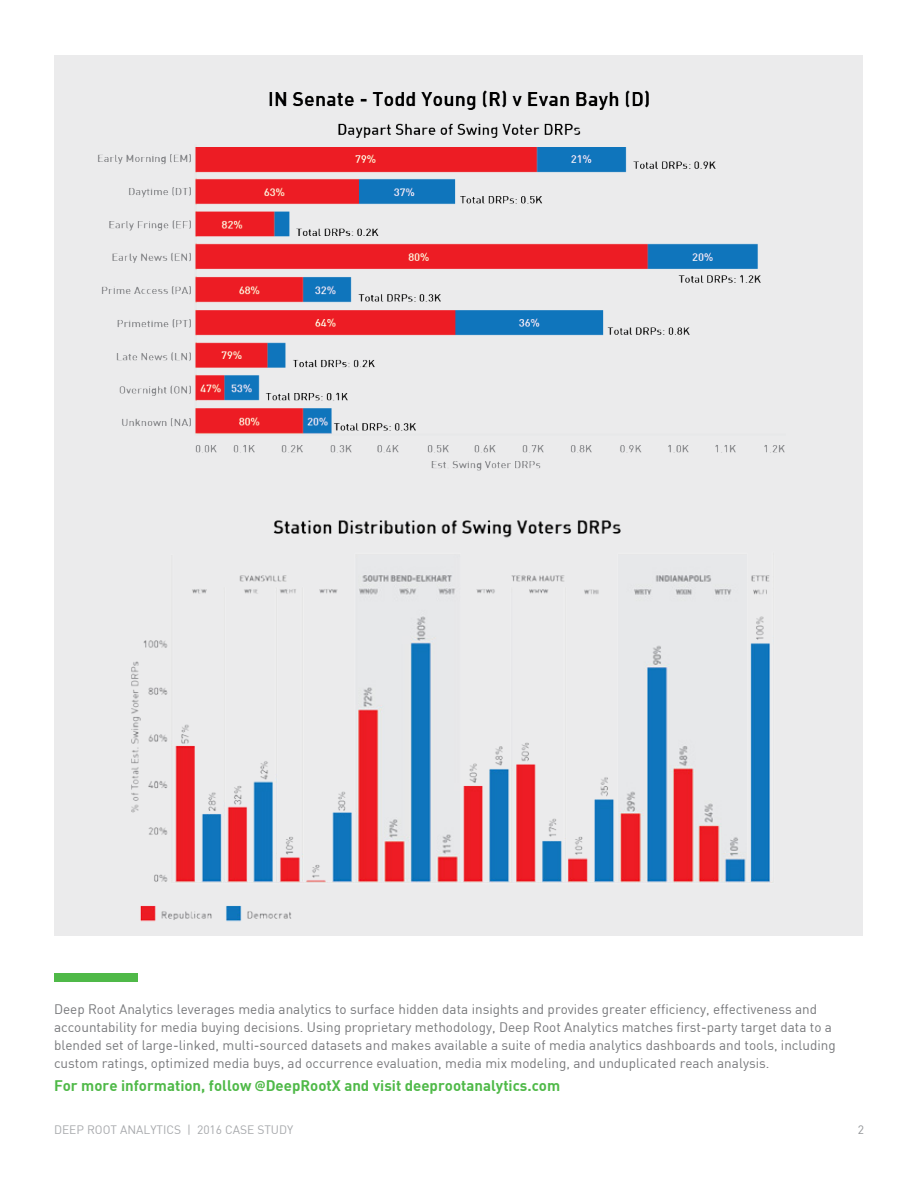
<style>
.page{position:relative;width:918px;height:1188px;background:#fff}
.page>*{position:absolute;margin:0;border:0;box-sizing:border-box;transform-origin:0 0}
.t1{font:700 15px "DIN";color:#4fb948}
.t2{font:13.5px/18px "DIN";color:#77787b}
.t3{font:12px "DIN";color:#a7a9ac}
.t4{font:12px "DIN";color:#939598}
.s1{font-family:"Klavika"}
</style>
<div class="page">
<div style="left:54px;top:974px;width:83px;height:8px;background:#4fb948"></div>
<div style="left:55px;top:55px;width:808px;height:881px;background:#ebebec"></div>
<img style="left:98px;top:90px;width:687px;height:381px">
<img style="left:131px;top:520px;width:641px;height:402px">
<p class="t2" style="left:54px;top:1000px;width:783px">Deep Root Analytics leverages media analytics to surface hidden data insights and provides greater efficiency, effectiveness and accountability for media buying decisions. Using proprietary methodology, Deep Root Analytics matches first-party target data to a blended set of large-linked, multi-sourced datasets and makes available a suite of media analytics dashboards and tools, including custom ratings, optimized media buys, ad occurrence evaluation, media mix modeling, and unduplicated reach analysis.</p>
<p class="t1" style="left:54px;top:1076px;width:508px">For more information, follow <span class="s1">@</span>DeepRootX and visit deeprootanalytics.com</p>
<p class="t3" style="left:54px;top:1122px;width:241px">DEEP ROOT ANALYTICS | 2016 CASE STUDY</p>
<p class="t4" style="left:858px;top:1122px;width:8px">2</p>
</div>
